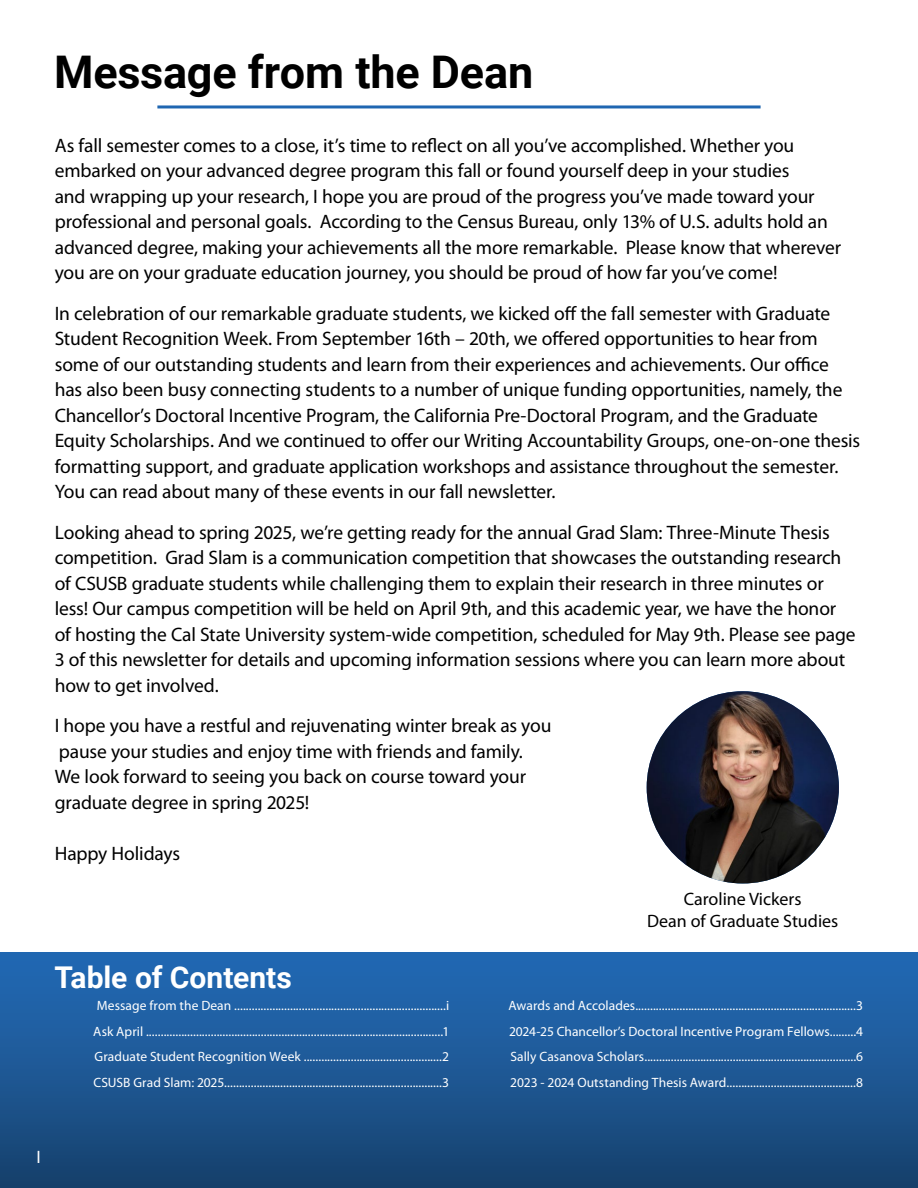
<style>
.page{position:relative;width:918px;height:1188px;background:#fff}
.page>*{position:absolute;margin:0;border:0;box-sizing:border-box;transform-origin:0 0}
.t1{font:700 45px "Roboto";letter-spacing:-.005em;color:#000}
.t2{font:700 30px "Roboto";color:#fff}
.t3{font:19.5px/25.5px "Myriad Pro";letter-spacing:-.01em;color:#000}
.t4{font:18px/21.6px "Myriad Pro";color:#000;text-align:center}
.t5{font:18px "Myriad Pro";color:#fff}
.t6{font:13.5px/25.5px "Myriad Pro";color:#fff;text-align:justify}
</style>
<div class="page">
<div style="left:0;top:953px;width:918px;height:235px;background:linear-gradient(to bottom,#236bb8,#17426e)"></div>
<hr style="left:157px;top:105px;width:604px;height:3px;background:#1f66b1">
<img style="left:647px;top:691px;width:192px;height:193px;border-radius:96px">
<h1 class="t1" style="left:54px;top:40px;width:481px">Message from the Dean</h1>
<p class="t3" style="left:55px;top:132px;width:788px">As fall semester comes to a close, it’s time to reflect on all you’ve accomplished. Whether you embarked on your advanced degree program this fall or found yourself deep in your studies<br>and wrapping up your research, I hope you are proud of the progress you’ve made toward your professional and personal goals. According to the Census Bureau, only 13% of U.S. adults hold an advanced degree, making your achievements all the more remarkable. Please know that wherever you are on your graduate education journey, you should be proud of how far you’ve come!</p>
<p class="t3" style="left:55px;top:300px;width:807px">In celebration of our remarkable graduate students, we kicked off the fall semester with Graduate Student Recognition Week. From September 16th – 20th, we offered opportunities to hear from some of our outstanding students and learn from their experiences and achievements. Our office has also been busy connecting students to a number of unique funding opportunities, namely, the Chancellor’s Doctoral Incentive Program, the California Pre-Doctoral Program, and the Graduate Equity Scholarships. And we continued to offer our Writing Accountability Groups, one-on-one thesis formatting support, and graduate application workshops and assistance throughout the semester.<br>You can read about many of these events in our fall newsletter.</p>
<p class="t3" style="left:55px;top:519px;width:803px">Looking ahead to spring 2025, we’re getting ready for the annual Grad Slam: Three-Minute Thesis competition. Grad Slam is a communication competition that showcases the outstanding research of CSUSB graduate students while challenging them to explain their research in three minutes or less! Our campus competition will be held on April 9th, and this academic year, we have the honor of hosting the Cal State University system-wide competition, scheduled for May 9th. Please see page 3 of this newsletter for details and upcoming information sessions where you can learn more about how to get involved.</p>
<p class="t3" style="left:55px;top:713px;width:498px">I hope you have a restful and rejuvenating winter break as you pause your studies and enjoy time with friends and family.<br>We look forward to seeing you back on course toward your graduate degree in spring 2025!</p>
<p class="t3" style="left:55px;top:840px;width:127px">Happy Holidays</p>
<p class="t4" style="left:647px;top:888px;width:193px">Caroline Vickers<br>Dean of Graduate Studies</p>
<h2 class="t2" style="left:55px;top:956px;width:239px">Table of Contents</h2>
<p class="t6" style="left:93px;top:993px;width:358px">Message from the Dean ........................................................................i Ask April .....................................................................................................1<br>Graduate Student Recognition Week ...............................................2<br>CSUSB Grad Slam: 2025..........................................................................3</p>
<p class="t6" style="left:509px;top:993px;width:356px">Awards and Accolades...........................................................................3<br>2024-25 Chancellor’s Doctoral Incentive Program Fellows.........4<br>Sally Casanova Scholars........................................................................6<br>2023 - 2024 Outstanding Thesis Award............................................8</p>
<p class="t5" style="left:37px;top:1146px;width:6px">I</p>
</div>
